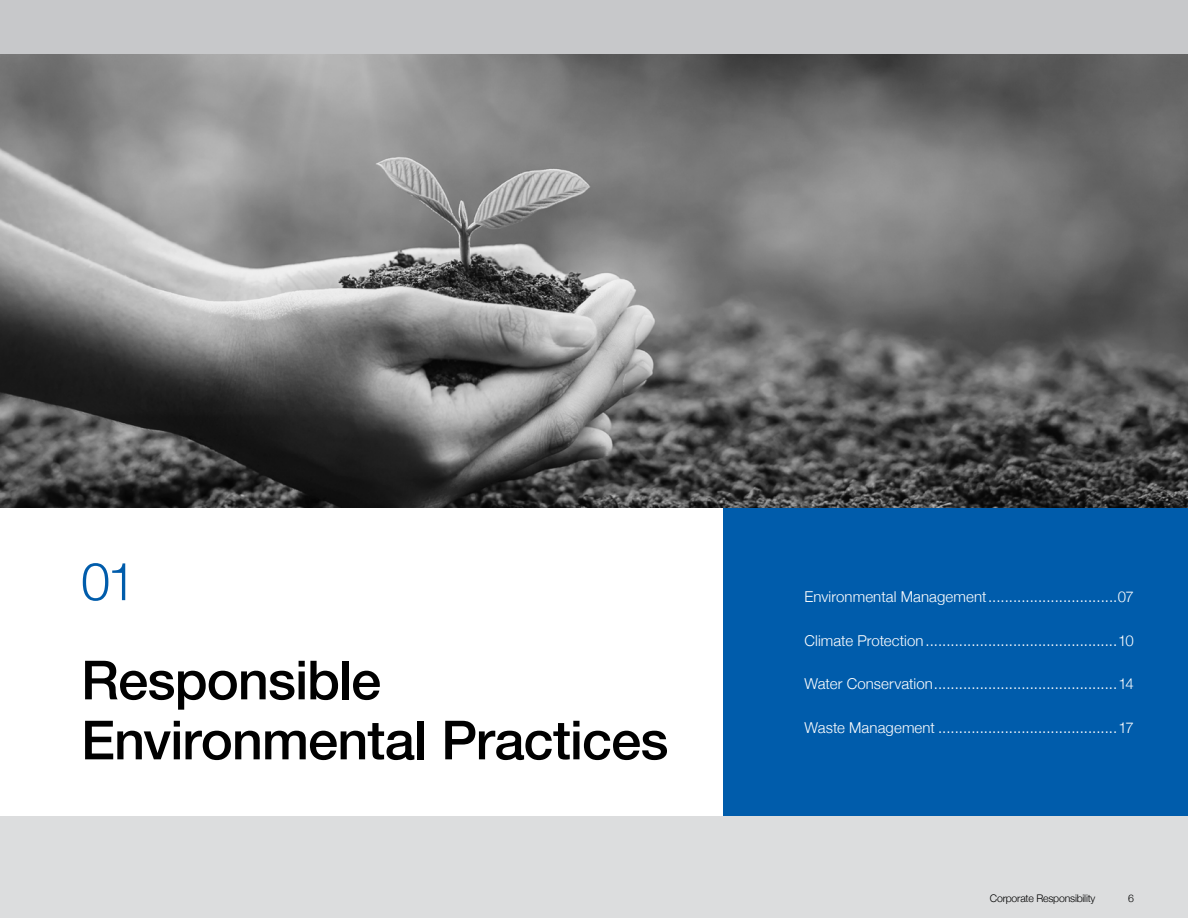
<style>
.page{position:relative;width:1188px;height:918px;background:#fff}
.page>*{position:absolute;margin:0;border:0;box-sizing:border-box;transform-origin:0 0}
.t1{font:500 54px/60px "Helvetica Neue";letter-spacing:-.015em;color:#000}
.t2{font:300 52.5px "Helvetica Neue";color:#005cab}
.t3{font:300 15px "Helvetica Neue";letter-spacing:.005em;color:#fff}
.t4{font:300 10.5px "Helvetica Neue";letter-spacing:-.02em;color:#000}
</style>
<div class="page">
<div style="left:0;top:816px;width:1188px;height:102px;background:#dcddde"></div>
<img style="left:0;top:54px;width:1188px;height:455px">
<div style="left:724px;top:509px;width:464px;height:307px;background:#005cab"></div>
<div style="left:0;top:0;width:1188px;height:54px;background:#c7c8ca"></div>
<h2 class="t2" style="left:81px;top:539px;width:57px">01</h2>
<h1 class="t1" style="left:81px;top:646px;width:589px">Responsible<br>Environmental Practices</h1>
<p class="t3" style="left:805px;top:585px;width:331px">Environmental Management...............................07</p>
<p class="t3" style="left:805px;top:628px;width:331px">Climate Protection..............................................10</p>
<p class="t3" style="left:805px;top:672px;width:331px">Water Conservation............................................14</p>
<p class="t3" style="left:805px;top:716px;width:331px">Waste Management ...........................................17</p>
<p class="t4" style="left:990px;top:889px;width:107px">Corporate Responsibility</p>
<p class="t4" style="left:1128px;top:889px;width:7px">6</p>
</div>
